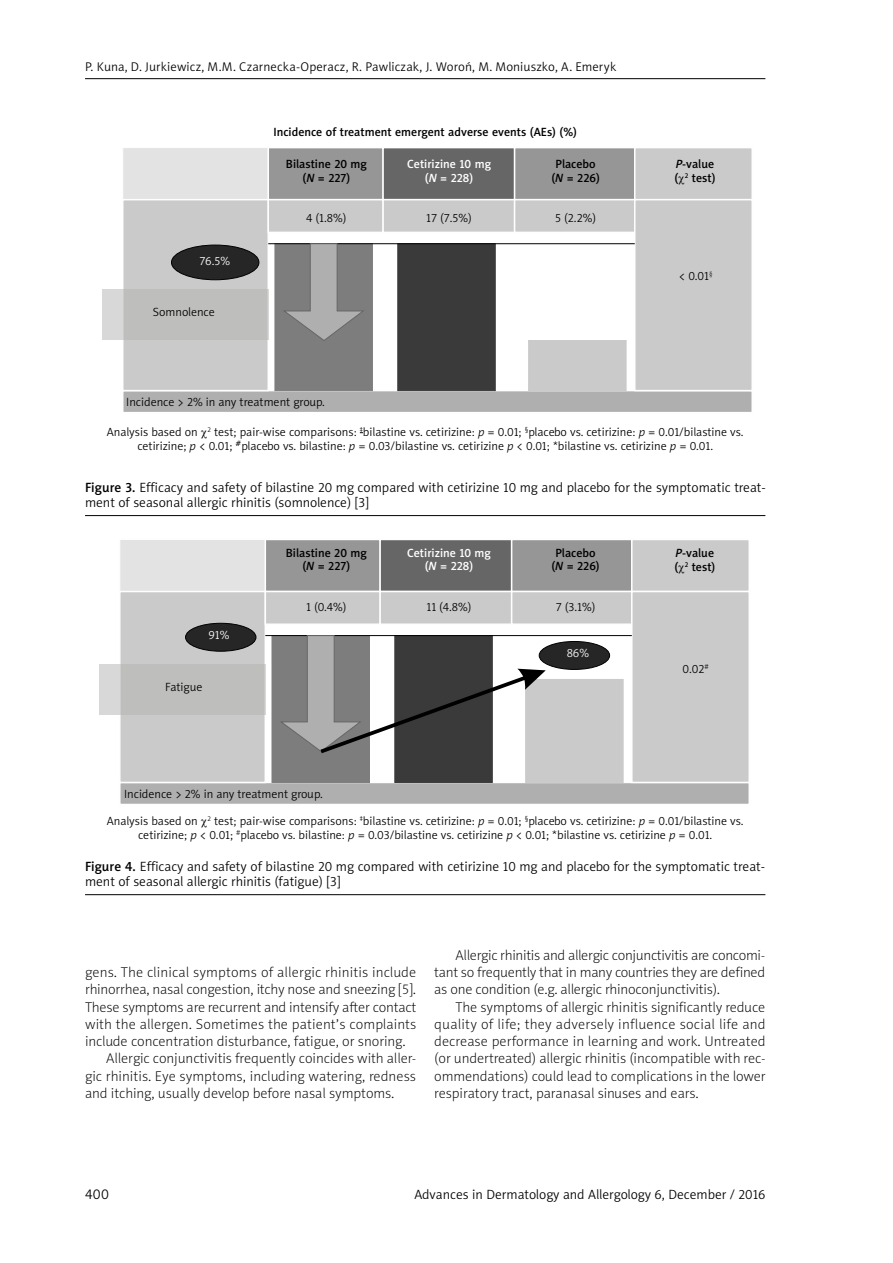
<style>
.page{position:relative;width:893px;height:1263px;background:#fff}
.page>*{position:absolute;margin:0;border:0;box-sizing:border-box;transform-origin:0 0}
.t1{font:14.25px/17.2px "Naomi Sans EFNTT Thin";color:#000;text-align:justify}
.t2{font:14.25px "Naomi Sans EFNPS Light";color:#000}
.t3{font:13.5px/15px "Naomi Sans EFNTT Light";color:#000}
.t4{font:13.5px "Naomi Sans EFNPS Light";color:#000}
.t5{font:12.75px "Naomi Sans EFNTT Light";letter-spacing:.005em;color:#000}
.t6{font:12px/13.5px "Naomi Sans EFNTT Light";color:#000;text-align:center}
.t7{font:12px/13.5px "Naomi Sans EFNTT Medium";color:#000;text-align:center}
.t8{font:12px/13.5px "Naomi Sans EFNTT Medium";color:#fff;text-align:center}
.t9{font:12px "Naomi Sans EFNTT Light";color:#fff}
.s1{font-style:italic}
.s2{font-family:"Naomi Sans EFNTT Medium"}
</style>
<div class="page">
<hr style="left:85px;top:78px;width:680px;height:1px;background:#000">
<div style="left:123px;top:147px;width:145px;height:53px;background:#e3e3e3;border:1px solid #fefefe"></div>
<div style="left:123px;top:391px;width:629px;height:22px;background:#afafaf"></div>
<div style="left:122px;top:390px;width:631px;height:23px;border:2px solid #fefefe"></div>
<div style="left:122px;top:199px;width:147px;height:192px;background:#cacaca;border:2px solid #fefefe"></div>
<div style="left:268px;top:148px;width:115px;height:52px;background:#969696"></div>
<div style="left:268px;top:147px;width:116px;height:53px;border:2px solid #fefefe"></div>
<div style="left:268px;top:199px;width:116px;height:34px;background:#cacaca;border:2px solid #fefefe"></div>
<div style="left:383px;top:148px;width:132px;height:52px;background:#666"></div>
<div style="left:382px;top:147px;width:133px;height:53px;border:2px solid #fefefe"></div>
<div style="left:382px;top:199px;width:133px;height:34px;background:#cacaca;border:2px solid #fefefe"></div>
<div style="left:515px;top:148px;width:120px;height:52px;background:#969696"></div>
<div style="left:514px;top:147px;width:121px;height:53px;border:2px solid #fefefe"></div>
<div style="left:514px;top:199px;width:121px;height:34px;background:#cacaca;border:2px solid #fefefe"></div>
<div style="left:635px;top:148px;width:117px;height:52px;background:#cacaca"></div>
<div style="left:634px;top:147px;width:119px;height:53px;border:2px solid #fefefe"></div>
<div style="left:635px;top:200px;width:117px;height:191px;background:#cacaca"></div>
<div style="left:634px;top:199px;width:119px;height:192px;border:2px solid #fefefe"></div>
<div style="left:528px;top:340px;width:98px;height:51px;background:#cacaca"></div>
<div style="left:397px;top:243px;width:99px;height:148px;background:#3a3a3a;border:1px solid #3a3a3a"></div>
<div style="left:275px;top:243px;width:98px;height:148px;background:#7d7d7d"></div>
<hr style="left:268px;top:243px;width:367px;height:1px;background:#000">
<svg style="left:282px;top:243px;width:83px;height:98px"></svg>
<div style="left:102px;top:289px;width:166px;height:50px;background:#d8d8d8"></div>
<div style="left:123px;top:289px;width:145px;height:50px;background:#bebebd"></div>
<div style="left:171px;top:245px;width:88px;height:35px;background:#262626;border-radius:50%"></div>
<div style="left:171px;top:245px;width:88px;height:35px;border:1px solid #000;border-radius:50%"></div>
<hr style="left:85px;top:515px;width:680px;height:1px;background:#000">
<div style="left:120px;top:539px;width:145px;height:53px;background:#e3e3e3;border:1px solid #fefefe"></div>
<div style="left:120px;top:782px;width:629px;height:22px;background:#afafaf"></div>
<div style="left:119px;top:782px;width:631px;height:23px;border:2px solid #fefefe"></div>
<div style="left:119px;top:591px;width:147px;height:192px;background:#cacaca;border:2px solid #fefefe"></div>
<div style="left:265px;top:539px;width:115px;height:52px;background:#969696"></div>
<div style="left:265px;top:539px;width:116px;height:53px;border:2px solid #fefefe"></div>
<div style="left:265px;top:591px;width:116px;height:34px;background:#cacaca;border:2px solid #fefefe"></div>
<div style="left:380px;top:539px;width:132px;height:52px;background:#666"></div>
<div style="left:379px;top:539px;width:133px;height:53px;border:2px solid #fefefe"></div>
<div style="left:379px;top:591px;width:133px;height:34px;background:#cacaca;border:2px solid #fefefe"></div>
<div style="left:512px;top:539px;width:120px;height:52px;background:#969696"></div>
<div style="left:511px;top:539px;width:122px;height:53px;border:2px solid #fefefe"></div>
<div style="left:511px;top:591px;width:122px;height:34px;background:#cacaca;border:2px solid #fefefe"></div>
<div style="left:632px;top:539px;width:117px;height:52px;background:#cacaca"></div>
<div style="left:631px;top:539px;width:119px;height:53px;border:2px solid #fefefe"></div>
<div style="left:632px;top:591px;width:117px;height:191px;background:#cacaca"></div>
<div style="left:631px;top:591px;width:119px;height:192px;border:2px solid #fefefe"></div>
<div style="left:525px;top:679px;width:98px;height:104px;background:#cacaca"></div>
<div style="left:394px;top:635px;width:99px;height:148px;background:#3a3a3a;border:1px solid #3a3a3a"></div>
<div style="left:272px;top:635px;width:98px;height:148px;background:#7d7d7d"></div>
<hr style="left:265px;top:635px;width:367px;height:1px;background:#000">
<div style="left:99px;top:665px;width:166px;height:50px;background:#d8d8d8"></div>
<div style="left:120px;top:665px;width:145px;height:50px;background:#bebebd"></div>
<div style="left:186px;top:623px;width:70px;height:28px;background:#262626;border-radius:50%"></div>
<div style="left:185px;top:623px;width:71px;height:29px;border:1px solid #000;border-radius:50%"></div>
<div style="left:539px;top:641px;width:71px;height:28px;background:#262626;border-radius:50%"></div>
<div style="left:539px;top:641px;width:71px;height:29px;border:1px solid #000;border-radius:50%"></div>
<svg style="left:279px;top:635px;width:267px;height:121px"></svg>
<hr style="left:85px;top:894px;width:680px;height:1px;background:#000">
<p class="t5" style="left:85px;top:59px;width:533px">P. Kuna, D. Jurkiewicz, M.M. Czarnecka-Operacz, R. Pawliczak, J. Woroń, M. Moniuszko, A. Emeryk</p>
<p class="t7" style="left:273px;top:125px;width:305px">Incidence of treatment emergent adverse events (AEs) (%)</p>
<p class="t9" style="left:199px;top:254px;width:32px">76.5%</p>
<p class="t6" style="left:153px;top:305px;width:63px">Somnolence</p>
<p class="t7" style="left:286px;top:157px;width:82px">Bilastine 20 mg (<span class="s1">N</span> = 227)</p>
<p class="t6" style="left:306px;top:211px;width:42px">4 (1.8%)</p>
<p class="t6" style="left:126px;top:395px;width:200px">Incidence &gt; 2% in any treatment group.</p>
<p class="t8" style="left:407px;top:157px;width:85px">Cetirizine 10 mg (<span class="s1">N</span> = 228)</p>
<p class="t6" style="left:426px;top:211px;width:47px">17 (7.5%)</p>
<p class="t7" style="left:551px;top:157px;width:50px">Placebo (<span class="s1">N</span> = 226)</p>
<p class="t6" style="left:555px;top:211px;width:42px">5 (2.2%)</p>
<p class="t7" style="left:674px;top:157px;width:43px;text-align:left"><span class="s1">P</span>-value ( <sup>2</sup> test)</p>
<p class="t6" style="left:679px;top:269px;width:35px">&lt; 0.01<sup>§</sup></p>
<p class="t6" style="left:107px;top:425px;width:638px">Analysis based on <sup>2</sup> test; pair-wise comparisons: <sup>‡</sup>bilastine vs. cetirizine: <span class="s1">p</span> = 0.01; <sup>§</sup>placebo vs. cetirizine: <span class="s1">p</span> = 0.01/bilastine vs. cetirizine; <span class="s1">p</span> &lt; 0.01; <sup>#</sup>placebo vs. bilastine: <span class="s1">p</span> = 0.03/bilastine vs. cetirizine <span class="s1">p</span> &lt; 0.01; *bilastine vs. cetirizine <span class="s1">p</span> = 0.01.</p>
<p class="t3" style="left:85px;top:480px;width:682px"><span class="s2">Figure 3.</span> Efficacy and safety of bilastine 20 mg compared with cetirizine 10 mg and placebo for the symptomatic treat&shy;ment of seasonal allergic rhinitis (somnolence) [3]</p>
<p class="t9" style="left:208px;top:628px;width:22px">91%</p>
<p class="t6" style="left:165px;top:680px;width:39px">Fatigue</p>
<p class="t7" style="left:286px;top:546px;width:82px">Bilastine 20 mg (<span class="s1">N</span> = 227)</p>
<p class="t6" style="left:306px;top:600px;width:42px">1 (0.4%)</p>
<p class="t8" style="left:407px;top:546px;width:85px">Cetirizine 10 mg (<span class="s1">N</span> = 228)</p>
<p class="t6" style="left:426px;top:600px;width:47px">11 (4.8%)</p>
<p class="t7" style="left:551px;top:546px;width:50px">Placebo (<span class="s1">N</span> = 226)</p>
<p class="t6" style="left:556px;top:600px;width:41px">7 (3.1%)</p>
<p class="t9" style="left:567px;top:646px;width:24px">86%</p>
<p class="t7" style="left:674px;top:546px;width:43px;text-align:left"><span class="s1">P</span>-value ( <sup>2</sup> test)</p>
<p class="t6" style="left:683px;top:662px;width:28px">0.02<sup>#</sup></p>
<p class="t6" style="left:124px;top:787px;width:200px">Incidence &gt; 2% in any treatment group.</p>
<p class="t6" style="left:107px;top:815px;width:638px">Analysis based on <sup>2</sup> test; pair-wise comparisons: <sup>‡</sup>bilastine vs. cetirizine: <span class="s1">p</span> = 0.01; <sup>§</sup>placebo vs. cetirizine: <span class="s1">p</span> = 0.01/bilastine vs. cetirizine; <span class="s1">p</span> &lt; 0.01; <sup>#</sup>placebo vs. bilastine: <span class="s1">p</span> = 0.03/bilastine vs. cetirizine <span class="s1">p</span> &lt; 0.01; *bilastine vs. cetirizine <span class="s1">p</span> = 0.01.</p>
<p class="t3" style="left:85px;top:859px;width:681px"><span class="s2">Figure 4.</span> Efficacy and safety of bilastine 20 mg compared with cetirizine 10 mg and placebo for the symptomatic treat&shy;ment of seasonal allergic rhinitis (fatigue) [3]</p>
<p class="t1" style="left:85px;top:964px;width:333px">gens. The clinical symptoms of allergic rhinitis include</p>
<p class="t1" style="left:85px;top:981px;width:332px">rhinorrhea, nasal congestion, itchy nose and sneezing [5].</p>
<p class="t1" style="left:85px;top:998px;width:333px">These symptoms are recurrent and intensify after contact</p>
<p class="t1" style="left:85px;top:1015px;width:333px">with the allergen. Sometimes the patient’s complaints</p>
<p class="t1" style="left:85px;top:1033px;width:322px">include concentration disturbance, fatigue, or snoring.</p>
<p class="t1" style="left:106px;top:1050px;width:311px">Allergic conjunctivitis frequently coincides with aller-</p>
<p class="t1" style="left:85px;top:1067px;width:333px">gic rhinitis. Eye symptoms, including watering, redness</p>
<p class="t1" style="left:85px;top:1084px;width:311px">and itching, usually develop before nasal symptoms.</p>
<p class="t1" style="left:434px;top:946px;width:332px;text-indent:21px">Allergic rhinitis and allergic conjunctivitis are concomi&shy;tant so frequently that in many countries they are defined as one condition (e.g. allergic rhinoconjunctivitis).</p>
<p class="t1" style="left:434px;top:998px;width:333px;text-indent:21px">The symptoms of allergic rhinitis significantly reduce quality of life; they adversely influence social life and decrease performance in learning and work. Untreated (or undertreated) allergic rhinitis (incompatible with rec&shy;ommendations) could lead to complications in the lower respiratory tract, paranasal sinuses and ears.</p>
<p class="t2" style="left:85px;top:1186px;width:25px">400</p>
<p class="t4" style="left:414px;top:1187px;width:353px">Advances in Dermatology and Allergology 6, December / 2016</p>
</div>
